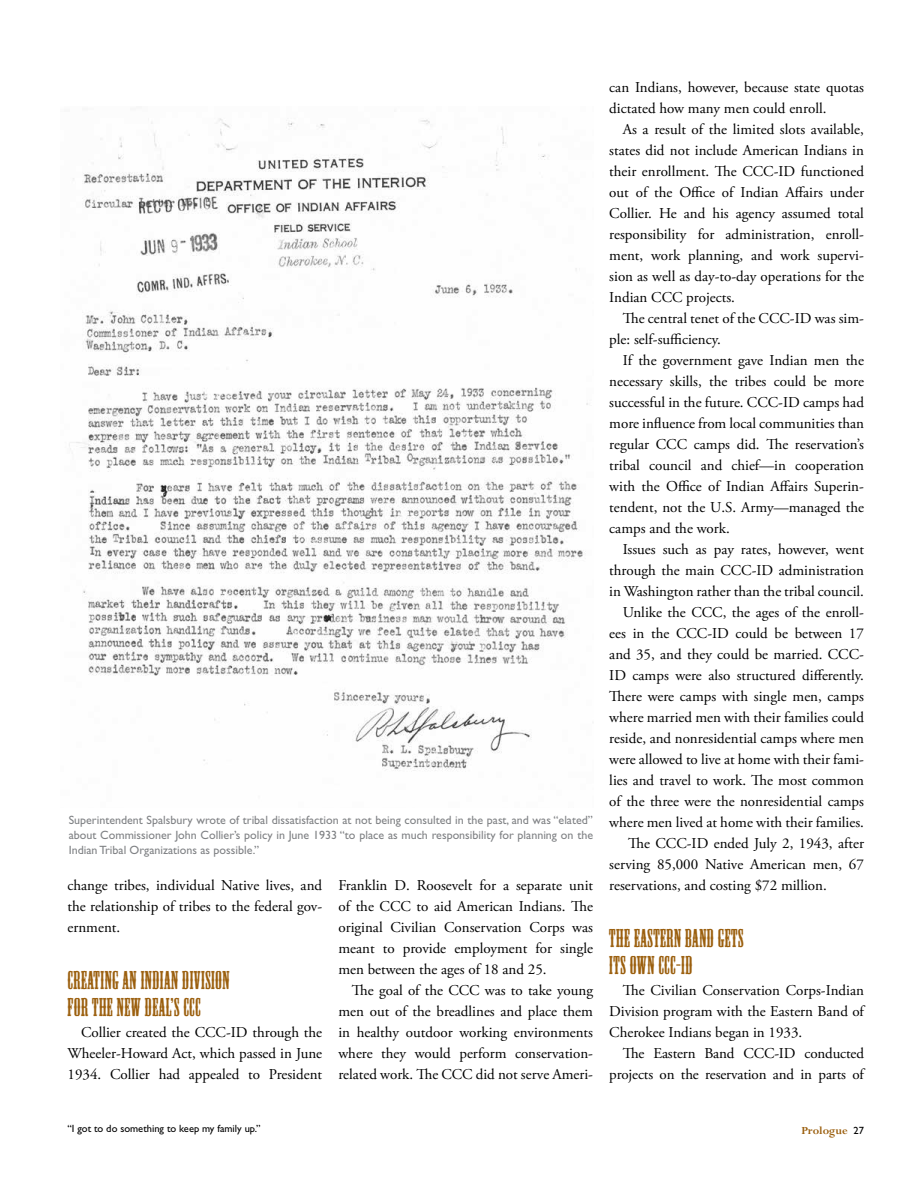
<style>
.page{position:relative;width:918px;height:1188px;background:#fff}
.page>*{position:absolute;margin:0;border:0;box-sizing:border-box;transform-origin:0 0}
.t1{font:24px/27px "Mesquite";letter-spacing:.02em;color:#9b5f0e}
.t2{font:15px/21px "Adobe Garamond Pro";color:#000;text-align:justify}
.t3{font:12px/15px "Gill Sans Std";color:#808285;text-align:justify}
.t4{font:700 12px "Perpetua Std";color:#9b5f0e}
.t5{font:10.5px "Gill Sans Std";color:#000}
.s1{font-family:"Gill Sans Std";font-weight:400;font-size:10.5px;color:#000}
</style>
<div class="page">
<img style="left:69px;top:118px;width:519px;height:653px">
<p class="t3" style="left:69px;top:812px;width:526px">Superintendent Spalsbury wrote of tribal dissatisfaction at not being consulted in the past, and was “elated” about Commissioner John Collier’s policy in June 1933 “to place as much responsibility for planning on the Indian Tribal Organizations as possible.”</p>
<p class="t2" style="left:68px;top:875px;width:256px">change tribes, individual Native lives, and the relationship of tribes to the federal gov&shy;ernment.</p>
<h2 class="t1" style="left:68px;top:968px;width:164px">CREATING AN INDIAN DIVISION<br>FOR THE NEW DEAL’S CCC</h2>
<p class="t2" style="left:68px;top:1022px;width:256px;text-indent:14px">Collier created the CCC-ID through the Wheeler-Howard Act, which passed in June 1934. Collier had appealed to President</p>
<p class="t2" style="left:338px;top:875px;width:256px">Franklin D. Roosevelt for a separate unit of the CCC to aid American Indians. The original Civilian Conservation Corps was meant to provide employment for single men between the ages of 18 and 25.</p>
<p class="t2" style="left:338px;top:980px;width:256px;text-indent:14px">The goal of the CCC was to take young men out of the breadlines and place them in healthy outdoor working environments where they would perform conservation&shy;related work. The CCC did not serve Ameri-</p>
<p class="t2" style="left:609px;top:77px;width:256px">can Indians, however, because state quotas dictated how many men could enroll.</p>
<p class="t2" style="left:609px;top:119px;width:256px;text-indent:14px">As a result of the limited slots available, states did not include American Indians in their enrollment. The CCC-ID functioned out of the Office of Indian Affairs under Collier. He and his agency assumed total responsibility for administration, enroll&shy;ment, work planning, and work supervi&shy;sion as well as day-to-day operations for the Indian CCC projects.</p>
<p class="t2" style="left:609px;top:308px;width:256px;text-indent:14px">The central tenet of the CCC-ID was sim&shy;ple: self-sufficiency.</p>
<p class="t2" style="left:609px;top:350px;width:256px;text-indent:14px">If the government gave Indian men the necessary skills, the tribes could be more successful in the future. CCC-ID camps had more influence from local communities than regular CCC camps did. The reservation’s tribal council and chief—in cooperation with the Office of Indian Affairs Superin&shy;tendent, not the U.S. Army—managed the camps and the work.</p>
<p class="t2" style="left:609px;top:539px;width:256px;text-indent:14px">Issues such as pay rates, however, went through the main CCC-ID administration in Washington rather than the tribal council.</p>
<p class="t2" style="left:609px;top:602px;width:256px;text-indent:14px">Unlike the CCC, the ages of the enroll&shy;ees in the CCC-ID could be between 17 and 35, and they could be married. CCC-ID camps were also structured differently.<br>There were camps with single men, camps where married men with their families could reside, and nonresidential camps where men were allowed to live at home with their fami&shy;lies and travel to work. The most common of the three were the nonresidential camps where men lived at home with their families.</p>
<p class="t2" style="left:609px;top:833px;width:256px;text-indent:19px">The CCC-ID ended July 2, 1943, after serving 85,000 Native American men, 67 reservations, and costing $72 million.</p>
<h2 class="t1" style="left:609px;top:925px;width:136px">THE EASTERN BAND GETS<br>ITS OWN CCC-ID</h2>
<p class="t2" style="left:609px;top:980px;width:256px;text-indent:14px">The Civilian Conservation Corps-Indian Division program with the Eastern Band of Cherokee Indians began in 1933.</p>
<p class="t2" style="left:609px;top:1043px;width:256px;text-align:right">The Eastern Band CCC-ID conducted projects on the reservation and in parts of</p>
<p class="t5" style="left:68px;top:1122px;width:195px">“I got to do something to keep my family up.”</p>
<p class="t4" style="left:801px;top:1124px;width:64px">Prologue <span class="s1">27</span></p>
</div>
